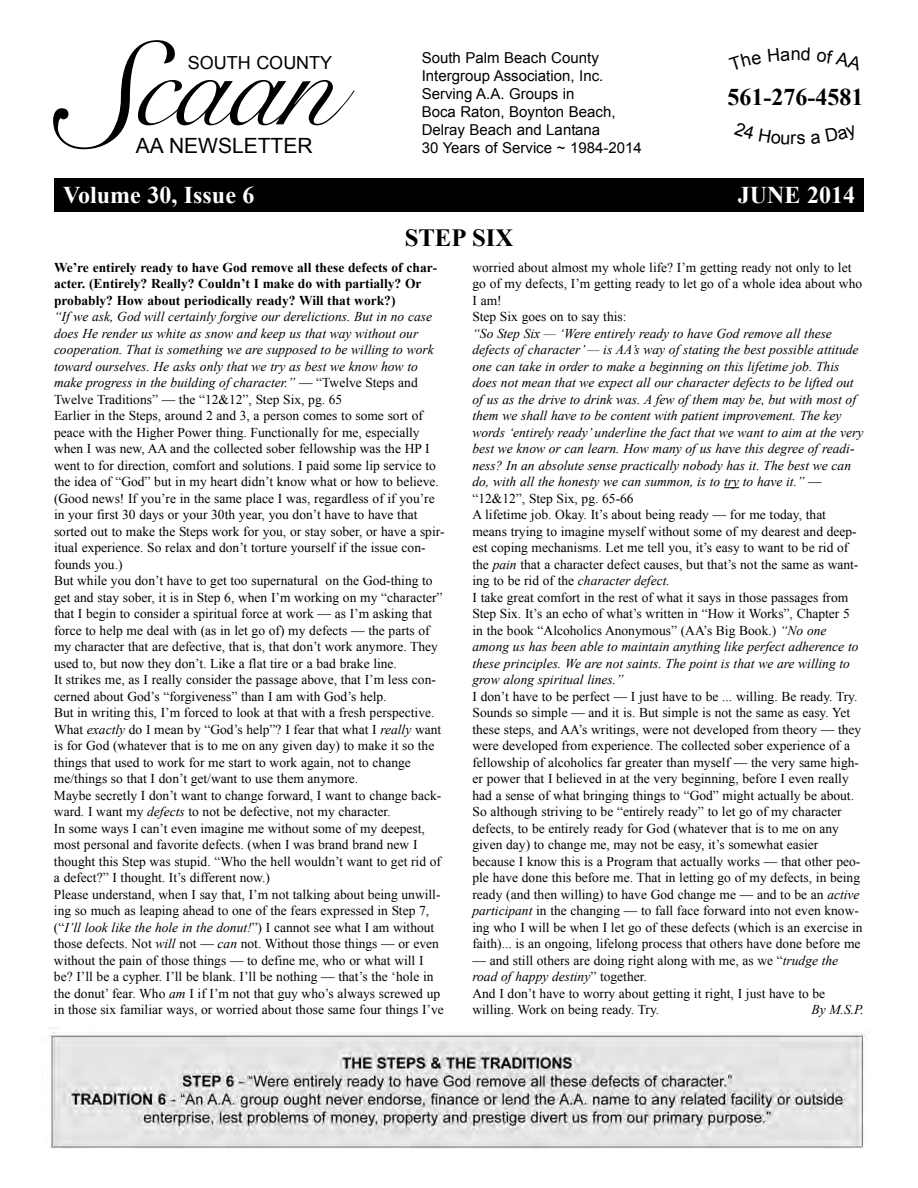
<style>
.page{position:relative;width:918px;height:1188px;background:#fff}
.page>*{position:absolute;margin:0;border:0;box-sizing:border-box;transform-origin:0 0}
.t1{font:126px "Judith";color:#000}
.t2{font:700 24.75px "Times New Roman";color:#000}
.t3{font:700 24px "Times New Roman";color:#fff}
.t4{font:700 24px "Times New Roman";color:#000}
.t5{font:21px "Arial";color:#000}
.t6{font:18px "Arial";color:#000}
.t7{font:15px/18px "Arial";color:#000}
.t8{font:13.5px/16.5px "Times New Roman";color:#000}
.t9{font:italic 13.5px/16.5px "Times New Roman";color:#000}
.t10{font:700 13.5px/16.5px "Times New Roman";color:#000}
.s1{font-size:150px}
.s2{font-style:italic}
.s3{font-style:normal}
</style>
<div class="page">
<div style="left:54px;top:179px;width:810px;height:33px;background:#000"></div>
<svg style="left:724px;top:487px;width:15px;height:1px"></svg>
<img style="left:49px;top:1032px;width:818px;height:117px">
<h1 class="t1" style="left:57px;top:12px;width:281px"><span class="s1">S</span>caan</h1>
<h3 class="t6" style="left:188px;top:50px;width:146px">SOUTH COUNTY</h3>
<h3 class="t5" style="left:136px;top:132px;width:178px">AA NEWSLETTER</h3>
<p class="t7" style="left:422px;top:49px;width:222px">South Palm Beach County<br>Intergroup Association, Inc.<br>Serving A.A. Groups in<br>Boca Raton, Boynton Beach,<br>Delray Beach and Lantana<br>30 Years of Service ~ 1984-2014</p>
<h3 class="t6" style="left:791px;top:42px;width:12px">n</h3>
<h3 class="t4" style="left:727px;top:80px;width:137px">561-276-4581</h3>
<h3 class="t3" style="left:63px;top:179px;width:193px">Volume 30, Issue 6</h3>
<h3 class="t3" style="left:738px;top:179px;width:119px">JUNE 2014</h3>
<h2 class="t2" style="left:405px;top:221px;width:110px">STEP SIX</h2>
<p class="t10" style="left:54px;top:259px;width:385px">We’re entirely ready to have God remove all these defects of char&shy;acter. (Entirely? Really? Couldn’t I make do with partially? Or probably? How about periodically ready? Will that work?)</p>
<p class="t8" style="left:54px;top:308px;width:392px"><span class="s2">“If we ask, God will certainly forgive our derelictions. But in no case does He render us white as snow and keep us that way without our cooperation. That is something we are supposed to be willing to work toward ourselves. He asks only that we try as best we know how to make progress in the building of character.”</span> — “Twelve Steps and Twelve Traditions” — the “12&amp;12”, Step Six, pg. 65<br>Earlier in the Steps, around 2 and 3, a person comes to some sort of peace with the Higher Power thing. Functionally for me, especially when I was new, AA and the collected sober fellowship was the HP I went to for direction, comfort and solutions. I paid some lip service to the idea of “God” but in my heart didn’t know what or how to believe. (Good news! If you’re in the same place I was, regardless of if you’re in your first 30 days or your 30th year, you don’t have to have that sorted out to make the Steps work for you, or stay sober, or have a spir&shy;itual experience. So relax and don’t torture yourself if the issue con&shy;founds you.)<br>But while you don’t have to get too supernatural on the God-thing to get and stay sober, it is in Step 6, when I’m working on my “character” that I begin to consider a spiritual force at work — as I’m asking that force to help me deal with (as in let go of) my defects — the parts of my character that are defective, that is, that don’t work anymore. They used to, but now they don’t. Like a flat tire or a bad brake line.<br>It strikes me, as I really consider the passage above, that I’m less con&shy;cerned about God’s “forgiveness” than I am with God’s help.<br>But in writing this, I’m forced to look at that with a fresh perspective.<br>What <span class="s2">exactly</span> do I mean by “God’s help”? I fear that what I <span class="s2">really</span> want is for God (whatever that is to me on any given day) to make it so the things that used to work for me start to work again, not to change me/things so that I don’t get/want to use them anymore.<br>Maybe secretly I don’t want to change forward, I want to change back&shy;ward. I want my <span class="s2">defects</span> to not be defective, not my character.<br>In some ways I can’t even imagine me without some of my deepest, most personal and favorite defects. (when I was brand brand new I thought this Step was stupid. “Who the hell wouldn’t want to get rid of a defect?” I thought. It’s different now.)<br>Please understand, when I say that, I’m not talking about being unwill&shy;ing so much as leaping ahead to one of the fears expressed in Step 7, (“<span class="s2">I’ll look like the hole in the donut!</span>”) I cannot see what I am without those defects. Not <span class="s2">will</span> not — <span class="s2">can</span> not. Without those things — or even without the pain of those things — to define me, who or what will I be? I’ll be a cypher. I’ll be blank. I’ll be nothing — that’s the ‘hole in the donut’ fear. Who <span class="s2">am</span> I if I’m not that guy who’s always screwed up in those six familiar ways, or worried about those same four things I’ve</p>
<p class="t8" style="left:472px;top:259px;width:391px">worried about almost my whole life? I’m getting ready not only to let go of my defects, I’m getting ready to let go of a whole idea about who I am!<br>Step Six goes on to say this:</p>
<p class="t9" style="left:472px;top:325px;width:392px">“So Step Six — ‘Were entirely ready to have God remove all these defects of character’ — is AA’s way of stating the best possible attitude one can take in order to make a beginning on this lifetime job. This does not mean that we expect all our character defects to be lifted out of us as the drive to drink was. A few of them may be, but with most of them we shall have to be content with patient improvement. The key words ‘entirely ready’ underline the fact that we want to aim at the very best we know or can learn. How many of us have this degree of readi&shy;ness? In an absolute sense practically nobody has it. The best we can do, with all the honesty we can summon, is to try to have it.” <span class="s3">— “12&amp;12”, Step Six, pg. 65-66<br>A lifetime job. Okay. It’s about being ready — for me today, that means trying to imagine myself without some of my dearest and deep&shy;est coping mechanisms. Let me tell you, it’s easy to want to be rid of the</span> pain <span class="s3">that a character defect causes, but that’s not the same as want&shy;ing to be rid of the</span> character defect.<br><span class="s3">I take great comfort in the rest of what it says in those passages from Step Six. It’s an echo of what’s written in “How it Works”, Chapter 5 in the book “Alcoholics Anonymous” (AA’s Big Book.)</span> “No one among us has been able to maintain anything like perfect adherence to these principles. We are not saints. The point is that we are willing to grow along spiritual lines.”</p>
<p class="t8" style="left:472px;top:688px;width:392px">I don’t have to be perfect — I just have to be ... willing. Be ready. Try.<br>Sounds so simple — and it is. But simple is not the same as easy. Yet these steps, and AA’s writings, were not developed from theory — they were developed from experience. The collected sober experience of a fellowship of alcoholics far greater than myself — the very same high&shy;er power that I believed in at the very beginning, before I even really had a sense of what bringing things to “God” might actually be about.<br>So although striving to be “entirely ready” to let go of my character defects, to be entirely ready for God (whatever that is to me on any given day) to change me, may not be easy, it’s somewhat easier because I know this is a Program that actually works — that other peo&shy;ple have done this before me. That in letting go of my defects, in being ready (and then willing) to have God change me — and to be an <span class="s2">active participant</span> in the changing — to fall face forward into not even know&shy;ing who I will be when I let go of these defects (which is an exercise in faith)... is an ongoing, lifelong process that others have done before me</p>
<p class="t8" style="left:472px;top:952px;width:367px">— and still others are doing right along with me, as we “<span class="s2">trudge the road of happy destiny</span>” together.<br>And I don’t have to worry about getting it right, I just have to be willing. Work on being ready. Try.</p>
<p class="t9" style="left:811px;top:1001px;width:54px">By M.S.P.</p>
</div>
